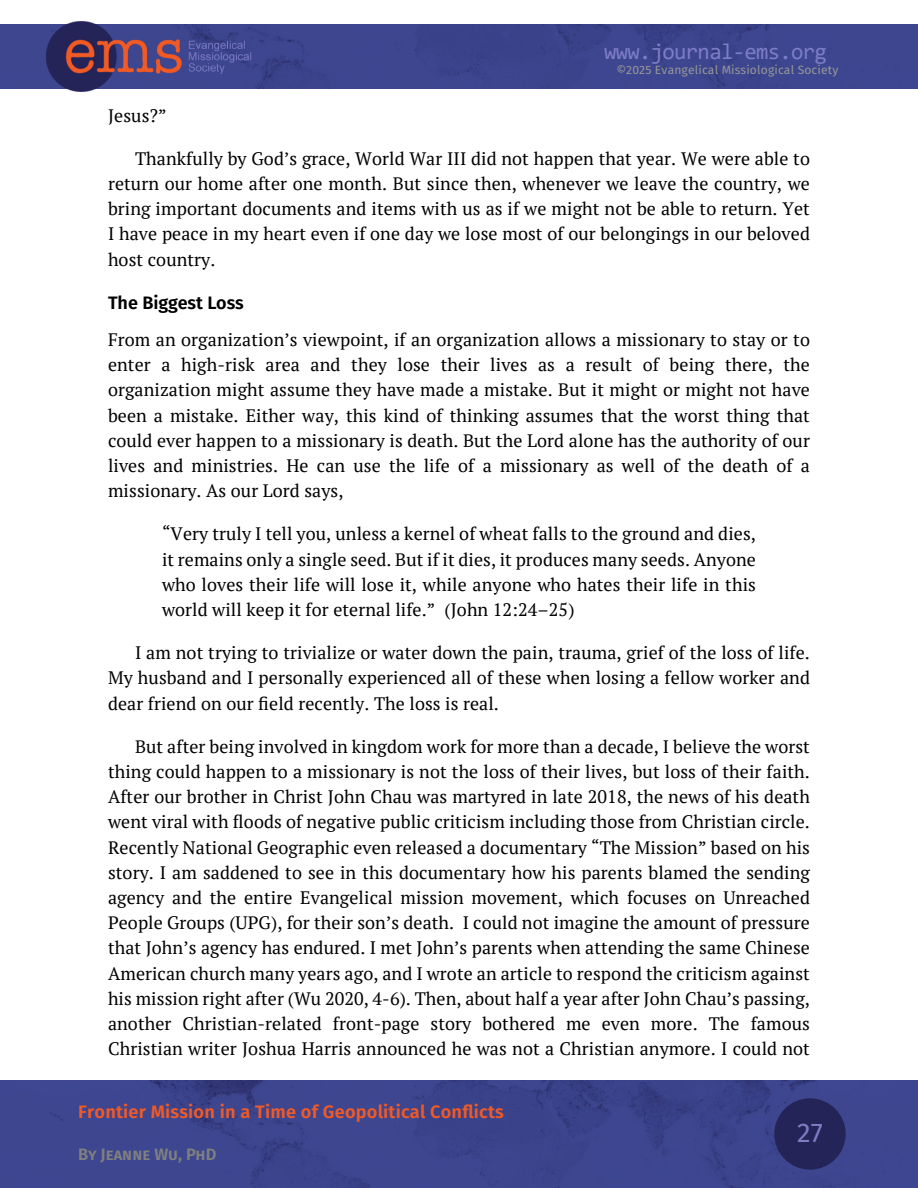
<style>
.page{position:relative;width:918px;height:1188px;background:#fff}
.page>*{position:absolute;margin:0;border:0;box-sizing:border-box;transform-origin:0 0}
.t1{font:27px "Fira Sans";color:#7d7dc5}
.t2{font:22.5px "Consolas";letter-spacing:-.03em;color:#7d7dc5}
.t3{font:18px/25.2px "PT Serif";letter-spacing:.005em;color:#000;text-align:justify}
.t4{font:600 18px "Fira Sans";letter-spacing:.01em;color:#f15a25}
.t5{font:600 18px "Fira Sans";color:#000}
.t6{font:600 16.5px "Fira Sans";color:#808080}
.t7{font:12px "Fira Sans";letter-spacing:.01em;color:#979797}
</style>
<div class="page">
<div style="left:0;top:24px;width:918px;height:65px;background:#3d468f"></div>
<img style="left:1px;top:1080px;width:917px;height:108px">
<div style="left:774px;top:1098px;width:72px;height:72px;background:#242459;border-radius:50%"></div>
<img style="left:45px;top:21px;width:208px;height:71px">
<hr style="left:0;top:1080px;width:1px;height:108px;background:#242459">
<p class="t2" style="left:604px;top:42px;width:224px">www.journal-ems.org</p>
<p class="t7" style="left:616px;top:62px;width:223px">©2025 Evangelical Missiological Society</p>
<p class="t3" style="left:108px;top:102px;width:60px">Jesus?”</p>
<p class="t3" style="left:108px;top:145px;width:704px;text-indent:27px">Thankfully by God’s grace, World War III did not happen that year. We were able to return our home after one month. But since then, whenever we leave the country, we bring important documents and items with us as if we might not be able to return. Yet I have peace in my heart even if one day we lose most of our belongings in our beloved host country.</p>
<p class="t5" style="left:108px;top:292px;width:137px">The Biggest Loss</p>
<p class="t3" style="left:108px;top:327px;width:704px">From an organization’s viewpoint, if an organization allows a missionary to stay or to enter a high-risk area and they lose their lives as a result of being there, the organization might assume they have made a mistake. But it might or might not have been a mistake. Either way, this kind of thinking assumes that the worst thing that could ever happen to a missionary is death. But the Lord alone has the authority of our lives and ministries. He can use the life of a missionary as well of the death of a missionary. As our Lord says,</p>
<p class="t3" style="left:162px;top:521px;width:595px">“Very truly I tell you, unless a kernel of wheat falls to the ground and dies, it remains only a single seed. But if it dies, it produces many seeds. Anyone who loves their life will lose it, while anyone who hates their life in this world will keep it for eternal life.” (John 12:24–25)</p>
<p class="t3" style="left:108px;top:640px;width:703px;text-indent:27px">I am not trying to trivialize or water down the pain, trauma, grief of the loss of life.<br>My husband and I personally experienced all of these when losing a fellow worker and dear friend on our field recently. The loss is real.</p>
<p class="t3" style="left:108px;top:733px;width:704px;text-indent:27px">But after being involved in kingdom work for more than a decade, I believe the worst thing could happen to a missionary is not the loss of their lives, but loss of their faith.<br>After our brother in Christ John Chau was martyred in late 2018, the news of his death went viral with floods of negative public criticism including those from Christian circle.<br>Recently National Geographic even released a documentary “The Mission” based on his story. I am saddened to see in this documentary how his parents blamed the sending agency and the entire Evangelical mission movement, which focuses on Unreached People Groups (UPG), for their son’s death. I could not imagine the amount of pressure that John’s agency has endured. I met John’s parents when attending the same Chinese American church many years ago, and I wrote an article to respond the criticism against his mission right after (Wu 2020, 4-6). Then, about half a year after John Chau’s passing, another Christian-related front-page story bothered me even more. The famous Christian writer Joshua Harris announced he was not a Christian anymore. I could not</p>
<p class="t4" style="left:78px;top:1101px;width:427px">Frontier Mission in a Time of Geopolitical Conflicts</p>
<p class="t6" style="left:78px;top:1145px;width:140px">By Jeanne Wu, PhD</p>
<h1 class="t1" style="left:797px;top:1117px;width:27px">27</h1>
</div>
